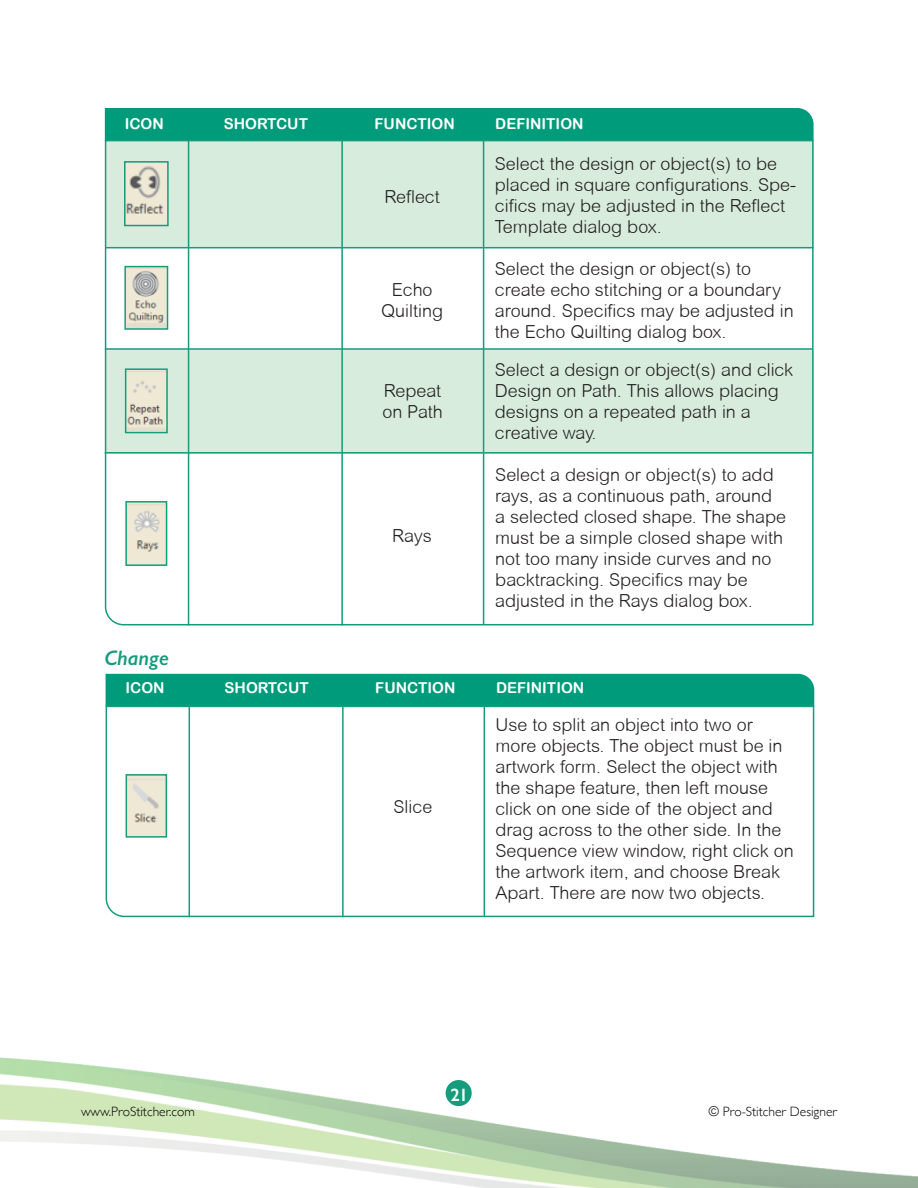
<style>
.page{position:relative;width:918px;height:1188px;background:#fff}
.page>*{position:absolute;margin:0;border:0;box-sizing:border-box;transform-origin:0 0}
.t1{font:italic 600 21px "Gill Sans";color:#159c7c}
.t2{font:300 18px/21px "Arial Rounded MT";color:#231f20}
.t3{font:600 18px "Gill Sans";color:#fff}
.t4{font:15px "Arial Rounded MT Bold";color:#fff}
.t5{font:300 13.5px "Gill Sans";color:#000}
</style>
<div class="page">
<img style="left:0;top:1057px;width:918px;height:131px">
<div style="left:446px;top:1080px;width:26px;height:26px;background:#159c7c;border-radius:50%"></div>
<div style="left:105px;top:108px;width:709px;height:31px;background:#009b7a"></div>
<svg style="left:104px;top:139px;width:710px;height:487px"></svg>
<hr style="left:188px;top:140px;width:1px;height:485px;background:#159c7c">
<hr style="left:341px;top:140px;width:2px;height:485px;background:#159c7c">
<hr style="left:483px;top:138px;width:1px;height:487px;background:#159c7c">
<hr style="left:105px;top:348px;width:708px;height:2px;background:#159c7c">
<hr style="left:105px;top:452px;width:708px;height:2px;background:#159c7c">
<img style="left:127px;top:164px;width:39px;height:59px">
<div style="left:124px;top:161px;width:45px;height:65px;border:2px solid #159c7c"></div>
<img style="left:127px;top:269px;width:38px;height:58px">
<div style="left:124px;top:266px;width:44px;height:64px;border:2px solid #159c7c"></div>
<img style="left:128px;top:371px;width:37px;height:59px">
<div style="left:125px;top:368px;width:43px;height:65px;border:2px solid #159c7c"></div>
<img style="left:128px;top:504px;width:36px;height:59px">
<div style="left:125px;top:501px;width:42px;height:65px;border:2px solid #159c7c"></div>
<div style="left:106px;top:674px;width:708px;height:31px;background:#009b7a"></div>
<svg style="left:105px;top:705px;width:710px;height:213px"></svg>
<hr style="left:189px;top:706px;width:1px;height:211px;background:#159c7c">
<hr style="left:342px;top:706px;width:2px;height:211px;background:#159c7c">
<hr style="left:484px;top:707px;width:1px;height:209px;background:#159c7c">
<div style="left:126px;top:775px;width:40px;height:62px;background:#ebe8d5"></div>
<img style="left:133px;top:784px;width:26px;height:39px">
<div style="left:126px;top:774px;width:41px;height:64px;border:2px solid #159c7c"></div>
<p class="t4" style="left:125px;top:114px;width:41px">ICON</p>
<p class="t4" style="left:224px;top:114px;width:86px">SHORTCUT</p>
<p class="t4" style="left:375px;top:114px;width:82px">FUNCTION</p>
<p class="t4" style="left:495px;top:114px;width:90px">DEFINITION</p>
<p class="t2" style="left:495px;top:153px;width:303px">Select the design or object(s) to be placed in square configurations. Spe&shy;cifics may be adjusted in the Reflect Template dialog box.</p>
<p class="t2" style="left:384px;top:186px;width:57px">Reflect</p>
<p class="t2" style="left:392px;top:279px;width:42px">Echo</p>
<p class="t2" style="left:381px;top:300px;width:63px">Quilting</p>
<p class="t2" style="left:384px;top:380px;width:59px">Repeat</p>
<p class="t2" style="left:382px;top:401px;width:62px">on Path</p>
<p class="t2" style="left:392px;top:525px;width:41px">Rays</p>
<p class="t2" style="left:495px;top:258px;width:301px">Select the design or object(s) to create echo stitching or a boundary around. Specifics may be adjusted in the Echo Quilting dialog box.</p>
<p class="t2" style="left:495px;top:359px;width:300px">Select a design or object(s) and click<br>Design on Path. This allows placing designs on a repeated path in a</p>
<p class="t2" style="left:495px;top:422px;width:103px">creative way.</p>
<p class="t2" style="left:495px;top:464px;width:292px">Select a design or object(s) to add rays, as a continuous path, around a selected closed shape. The shape must be a simple closed shape with not too many inside curves and no backtracking. Specifics may be</p>
<p class="t2" style="left:495px;top:590px;width:259px">adjusted in the Rays dialog box.</p>
<p class="t1" style="left:104px;top:646px;width:66px">Change</p>
<p class="t4" style="left:126px;top:679px;width:41px">ICON</p>
<p class="t4" style="left:225px;top:679px;width:86px">SHORTCUT</p>
<p class="t4" style="left:375px;top:679px;width:82px">FUNCTION</p>
<p class="t4" style="left:496px;top:679px;width:90px">DEFINITION</p>
<p class="t2" style="left:496px;top:714px;width:300px">Use to split an object into two or more objects. The object must be in artwork form. Select the object with the shape feature, then left mouse click on one side of the object and drag across to the other side. In the Sequence view window, right click on the artwork item, and choose Break Apart. There are now two objects.</p>
<p class="t2" style="left:394px;top:796px;width:40px">Slice</p>
<p class="t3" style="left:450px;top:1084px;width:19px">21</p>
<p class="t5" style="left:81px;top:1101px;width:115px">www.ProStitcher.com</p>
<p class="t5" style="left:708px;top:1101px;width:130px">© Pro-Stitcher Designer</p>
</div>
